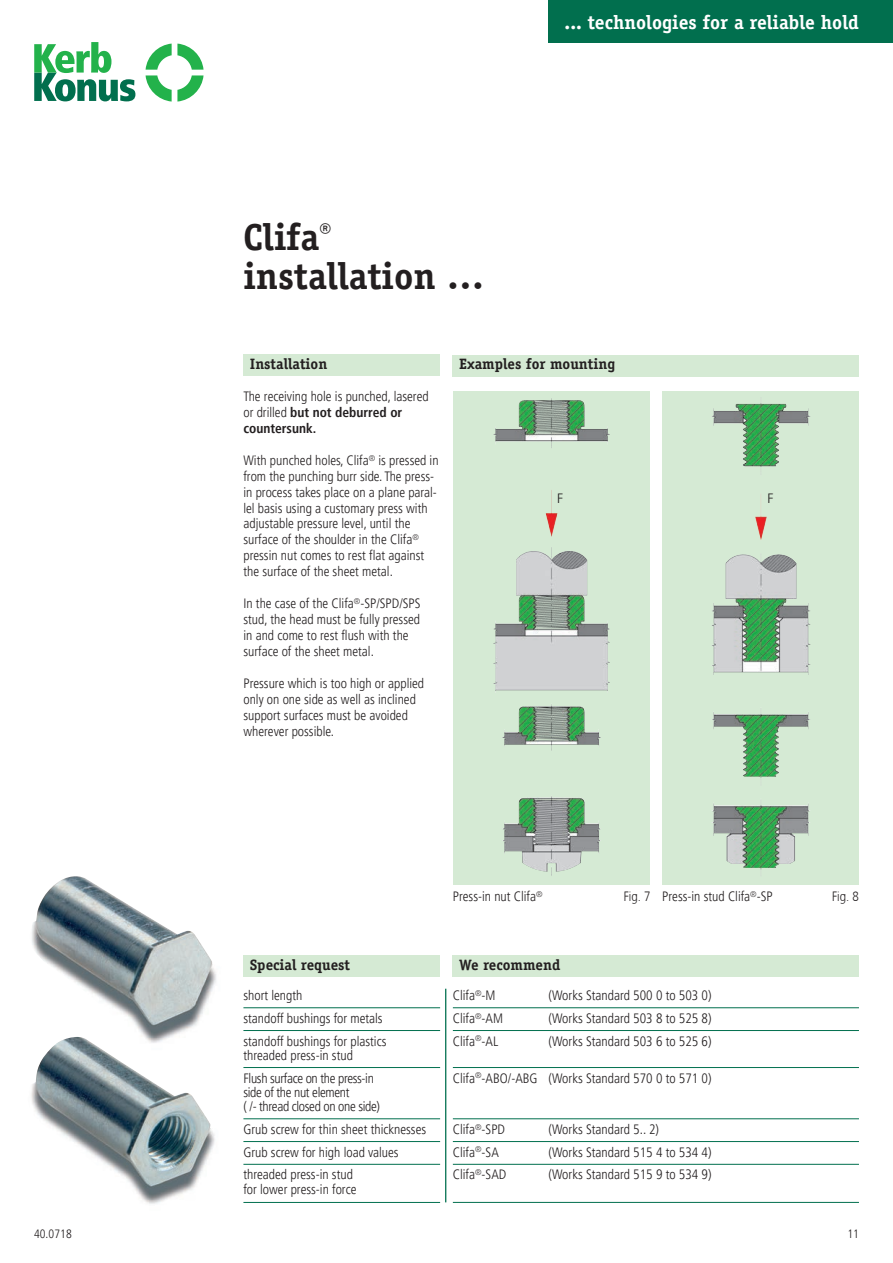
<style>
.page{position:relative;width:893px;height:1263px;background:#fff}
.page>*{position:absolute;margin:0;border:0;box-sizing:border-box;transform-origin:0 0}
.t1{font:700 37.5px/39px "Officina Serif";color:#231f20}
.t2{font:700 19.5px "Officina Serif";color:#fff}
.t3{font:700 15px "Officina Serif";color:#231f20}
.t4{font:300 condensed 13.5px/15.9px "Frutiger";color:#231f20}
.t5{font:300 condensed 13.5px/22.8px "Frutiger";letter-spacing:-.025em;color:#231f20}
.t6{font:300 13.5px "Frutiger CE45";color:#231f20;scale:.85 1}
.t7{font:300 13.5px "Frutiger";color:#231f20}
.t8{font:300 condensed 12px "Frutiger";letter-spacing:.005em;color:#231f20}
.s1{font-weight:700}
</style>
<div class="page">
<svg style="left:453px;top:391px;width:196px;height:493px;background:#c7dbc8"></svg>
<svg style="left:662px;top:391px;width:197px;height:493px;background:#c5ddc6"></svg>
<div style="left:453px;top:955px;width:406px;height:22px;background:#d5ead4"></div>
<div style="left:243px;top:955px;width:197px;height:21px;background:#d5ead4"></div>
<div style="left:453px;top:355px;width:406px;height:22px;background:#d5ead4"></div>
<div style="left:243px;top:354px;width:197px;height:22px;background:#d5ead4"></div>
<hr style="left:243px;top:1007px;width:197px;height:1px;background:#016f4e">
<hr style="left:243px;top:1030px;width:197px;height:1px;background:#016f4e">
<hr style="left:243px;top:1067px;width:197px;height:1px;background:#016f4e">
<hr style="left:243px;top:1118px;width:197px;height:1px;background:#016f4e">
<hr style="left:243px;top:1141px;width:197px;height:1px;background:#016f4e">
<hr style="left:243px;top:1164px;width:197px;height:1px;background:#016f4e">
<hr style="left:243px;top:1202px;width:197px;height:1px;background:#016f4e">
<hr style="left:453px;top:1007px;width:406px;height:1px;background:#016f4e">
<hr style="left:453px;top:1030px;width:406px;height:1px;background:#016f4e">
<hr style="left:453px;top:1067px;width:406px;height:1px;background:#016f4e">
<hr style="left:453px;top:1118px;width:406px;height:1px;background:#016f4e">
<hr style="left:453px;top:1141px;width:406px;height:1px;background:#016f4e">
<hr style="left:453px;top:1164px;width:406px;height:1px;background:#016f4e">
<hr style="left:453px;top:1202px;width:406px;height:1px;background:#016f4e">
<img style="left:31px;top:1050px;width:184px;height:154px">
<img style="left:32px;top:876px;width:184px;height:174px">
<hr style="left:445px;top:989px;width:1px;height:213px;background:#016f4e">
<div style="left:549px;top:0;width:344px;height:43px;background:#016f4e"></div>
<img style="left:493px;top:398px;width:117px;height:162px">
<img style="left:711px;top:397px;width:68px;height:79px">
<svg style="left:34px;top:42px;width:101px;height:59px"></svg>
<svg style="left:146px;top:44px;width:58px;height:58px"></svg>
<p class="t8" style="left:34px;top:1227px;width:39px">40.0718</p>
<h1 class="t1" style="left:243px;top:218px;width:242px">Clifa<sup>® </sup>installation …</h1>
<h2 class="t2" style="left:565px;top:10px;width:296px">... technologies for a reliable hold</h2>
<p class="t3" style="left:250px;top:355px;width:79px">Installation</p>
<p class="t4" style="left:243px;top:388px;width:187px">The receiving hole is punched, lasered or drilled <span class="s1">but not deburred or countersunk.</span></p>
<p class="t4" style="left:243px;top:452px;width:197px">With punched holes, Clifa<sup>®</sup> is pressed in from the punching burr side. The press&shy;in process takes place on a plane paral&shy;lel basis using a customary press with adjustable pressure level, until the surface of the shoulder in the Clifa<sup>® </sup>pressin nut comes to rest flat against the surface of the sheet metal.</p>
<p class="t4" style="left:243px;top:596px;width:179px">In the case of the Clifa<sup>®</sup>-SP/SPD/SPS stud, the head must be fully pressed in and come to rest flush with the surface of the sheet metal.</p>
<p class="t4" style="left:243px;top:675px;width:182px">Pressure which is too high or applied only on one side as well as inclined support surfaces must be avoided wherever possible.</p>
<p class="t3" style="left:459px;top:355px;width:157px">Examples for mounting</p>
<p class="t7" style="left:557px;top:491px;width:7px">F</p>
<p class="t7" style="left:767px;top:491px;width:7px">F</p>
<p class="t3" style="left:250px;top:955px;width:102px">Special request</p>
<p class="t4" style="left:243px;top:984px;width:145px;line-height:22.8px">short length<br>standoff bushings for metals standoff bushings for plastics</p>
<p class="t5" style="left:243px;top:1044px;width:132px">threaded press-in stud<br>Flush surface on the press-in</p>
<p class="t5" style="left:243px;top:1085px;width:138px;line-height:14.2px">side of the nut element<br>( /- thread closed on one side)</p>
<p class="t4" style="left:243px;top:1118px;width:184px;line-height:22.8px">Grub screw for thin sheet thicknesses<br>Grub screw for high load values threaded press-in stud</p>
<p class="t4" style="left:243px;top:1181px;width:115px">for lower press-in force</p>
<p class="t4" style="left:453px;top:888px;width:91px">Press-in nut Clifa<sup>®</sup></p>
<p class="t4" style="left:662px;top:888px;width:112px">Press-in stud Clifa<sup>®</sup>-SP</p>
<p class="t6" style="left:624px;top:888px;width:33px">Fig. 7</p>
<p class="t6" style="left:832px;top:888px;width:33px">Fig. 8</p>
<p class="t3" style="left:459px;top:955px;width:103px">We recommend</p>
<p class="t4" style="left:453px;top:987px;width:44px">Clifa<sup>®</sup>-M</p>
<p class="t4" style="left:549px;top:987px;width:165px">(Works Standard 500 0 to 503 0)</p>
<p class="t4" style="left:453px;top:1010px;width:52px">Clifa<sup>®</sup>-AM</p>
<p class="t4" style="left:549px;top:1010px;width:165px">(Works Standard 503 8 to 525 8)</p>
<p class="t4" style="left:453px;top:1033px;width:47px">Clifa<sup>®</sup>-AL</p>
<p class="t4" style="left:549px;top:1033px;width:165px">(Works Standard 503 6 to 525 6)</p>
<p class="t4" style="left:453px;top:1070px;width:260px">Clifa<sup>®</sup>-ABO/-ABG (Works Standard 570 0 to 571 0)</p>
<p class="t4" style="left:453px;top:1121px;width:54px">Clifa<sup>®</sup>-SPD</p>
<p class="t4" style="left:549px;top:1121px;width:112px">(Works Standard 5.. 2)</p>
<p class="t4" style="left:453px;top:1144px;width:47px">Clifa<sup>®</sup>-SA</p>
<p class="t4" style="left:549px;top:1144px;width:165px">(Works Standard 515 4 to 534 4)</p>
<p class="t4" style="left:453px;top:1167px;width:55px">Clifa<sup>®</sup>-SAD</p>
<p class="t4" style="left:549px;top:1167px;width:165px">(Works Standard 515 9 to 534 9)</p>
<p class="t8" style="left:847px;top:1227px;width:13px">11</p>
</div>
